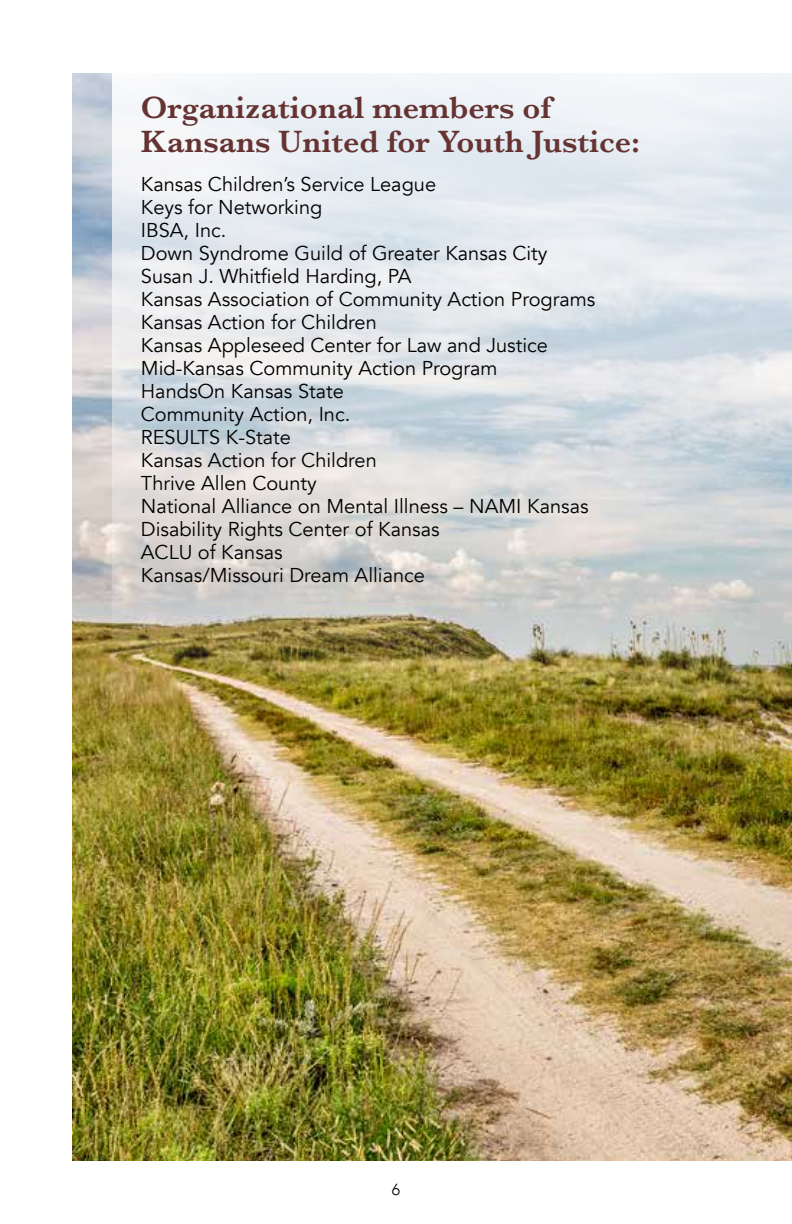
<style>
.page{position:relative;width:792px;height:1224px;background:#fff}
.page>*{position:absolute;margin:0;border:0;box-sizing:border-box;transform-origin:0 0}
.t1{font:600 32px/34px "Baskerville";color:#633}
.t2{font:20px/23px "Avenir";color:#000}
.t3{font:300 16px "Avenir";color:#000}
</style>
<div class="page">
<img style="left:72px;top:73px;width:720px;height:1087px">
<svg style="left:112px;top:73px;width:680px;height:619px;background:#d7d8d5"></svg>
<h1 class="t1" style="left:141px;top:91px;width:501px">Organizational members of<br>Kansans United for Youth Justice:</h1>
<p class="t2" style="left:141px;top:173px;width:456px">Kansas Children’s Service League<br>Keys for Networking<br>IBSA, Inc.<br>Down Syndrome Guild of Greater Kansas City<br>Susan J. Whitfield Harding, PA<br>Kansas Association of Community Action Programs<br>Kansas Action for Children<br>Kansas Appleseed Center for Law and Justice<br>Mid-Kansas Community Action Program<br>HandsOn Kansas State<br>Community Action, Inc.<br>RESULTS K-State<br>Kansas Action for Children<br>Thrive Allen County<br>National Alliance on Mental Illness – NAMI Kansas<br>Disability Rights Center of Kansas<br>ACLU of Kansas<br>Kansas/Missouri Dream Alliance</p>
<p class="t3" style="left:392px;top:1180px;width:10px">6</p>
</div>
